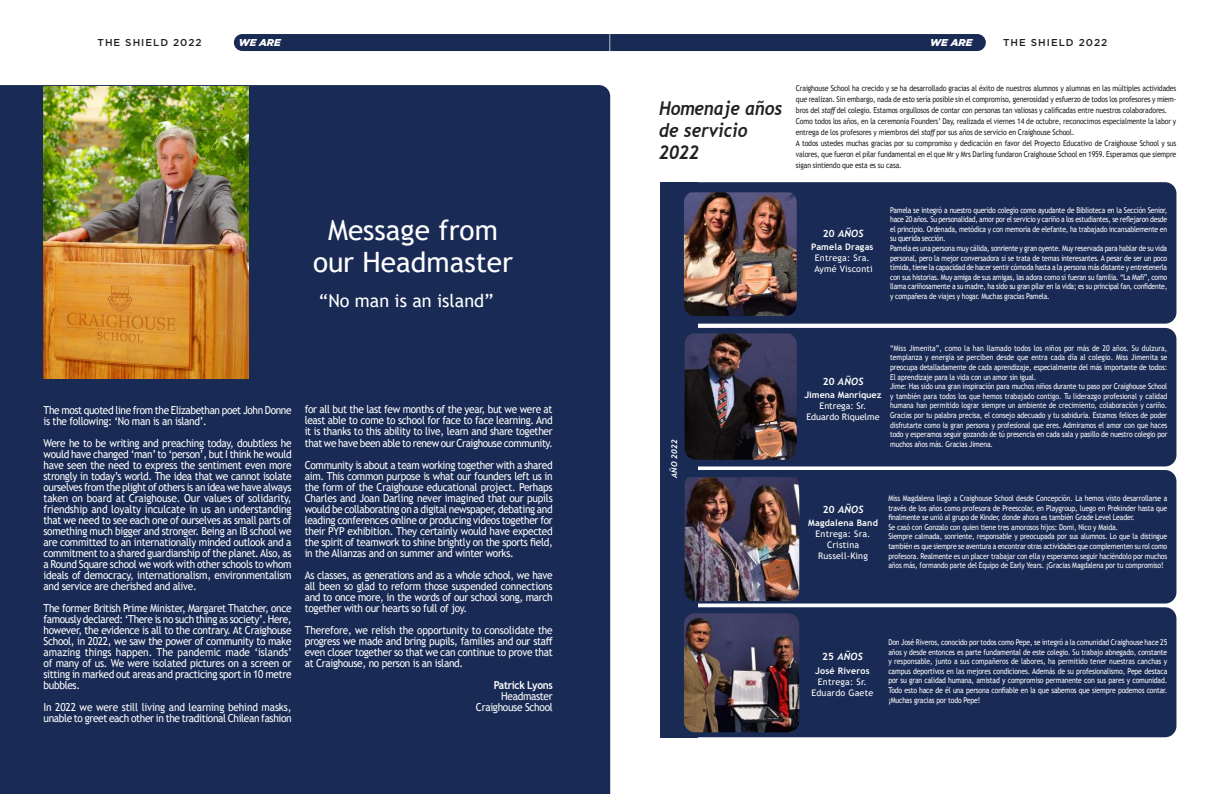
<style>
.page{position:relative;width:1219px;height:794px;background:#fff}
.page>*{position:absolute;margin:0;border:0;box-sizing:border-box;transform-origin:0 0}
.t1{font:28px/32px "Trebuchet MS";color:#fff;text-align:center}
.t2{font:italic 700 19px/22px "Trebuchet";color:#231f20;scale:.9 1}
.t3{font:18px "Trebuchet MS";color:#fff}
.t4{font:11px/11px "Trebuchet MS";letter-spacing:-.03em;color:#fff;text-align:justify;scale:.92 1}
.t5{font:700 11px "Trebuchet MS";letter-spacing:-.03em;color:#fff;scale:.92 1}
.t6{font:500 10px "Gotham";letter-spacing:.1em;color:#231f20}
.t7{font:italic 700 10px "Trebuchet";letter-spacing:.02em;color:#fff}
.t8{font:italic 900 10px "Gotham";color:#fff}
.t9{font:9px/11px "Trebuchet MS";letter-spacing:.02em;color:#fff;text-align:center}
.t10{font:700 9px "Trebuchet MS";letter-spacing:.02em;color:#fff}
.t11{font:9px/11px "Trebuchet MS";color:#fff;text-align:center}
.t12{font:700 9px "Trebuchet MS";color:#fff}
.t13{font:8px/9.6px "Trebuchet MS";letter-spacing:-.02em;color:#fff;scale:.86 1}
.t14{font:8px/11px "Trebuchet MS";letter-spacing:-.02em;color:#231f20;scale:.87 1}
.t15{font:italic 700 8px "Trebuchet";color:#fff}
.s1{font-style:italic}
.s2{font-family:"Trebuchet MS";font-style:normal}
</style>
<div class="page">
<div style="left:234px;top:34px;width:752px;height:17px;background:#192a54"></div>
<div style="left:0;top:85px;width:610px;height:709px;background:#192a54"></div>
<img style="left:44px;top:87px;width:205px;height:291px">
<div style="left:661px;top:182px;width:37px;height:555px;background:#192a54"></div>
<div style="left:682px;top:328px;width:494px;height:138px;background:#192a54;border-radius:11px"></div>
<div style="left:682px;top:470px;width:494px;height:133px;background:#192a54;border-radius:11px"></div>
<div style="left:682px;top:607px;width:494px;height:130px;background:#192a54;border-radius:11px"></div>
<div style="left:682px;top:182px;width:494px;height:142px;background:#192a54;border-radius:11px"></div>
<img style="left:684px;top:192px;width:113px;height:124px">
<img style="left:685px;top:333px;width:112px;height:127px">
<img style="left:685px;top:477px;width:114px;height:124px">
<img style="left:684px;top:613px;width:115px;height:119px">
<p class="t6" style="left:98px;top:38px;width:106px">THE SHIELD 2022</p>
<p class="t8" style="left:239px;top:38px;width:44px">WE ARE</p>
<p class="t8" style="left:930px;top:38px;width:44px">WE ARE</p>
<p class="t6" style="left:1003px;top:38px;width:106px">THE SHIELD 2022</p>
<h1 class="t1" style="left:313px;top:216px;width:202px">Message from our Headmaster</h1>
<h3 class="t3" style="left:319px;top:292px;width:176px">“No man is an island”</h3>
<h3 class="t4" style="left:44px;top:404px;width:271px">The most quoted line from the Elizabethan poet John Donne is the following: ‘No man is an island’.</h3>
<p class="t4" style="left:44px;top:438px;width:271px">Were he to be writing and preaching today, doubtless he would have changed ‘man’ to ‘person’, but I think he would have seen the need to express the sentiment even more strongly in today’s world. The idea that we cannot isolate ourselves from the plight of others is an idea we have always taken on board at Craighouse. Our values of solidarity, friendship and loyalty inculcate in us an understanding that we need to see each one of ourselves as small parts of something much bigger and stronger. Being an IB school we are committed to an internationally minded outlook and a commitment to a shared guardianship of the planet. Also, as a Round Square school we work with other schools to whom ideals of democracy, internationalism, environmentalism and service are cherished and alive.</p>
<p class="t4" style="left:44px;top:603px;width:272px">The former British Prime Minister, Margaret Thatcher, once famously declared: ‘There is no such thing as society’. Here, however, the evidence is all to the contrary. At Craighouse School, in 2022, we saw the power of community to make amazing things happen. The pandemic made ‘islands’ of many of us. We were isolated pictures on a screen or sitting in marked out areas and practicing sport in 10 metre bubbles.</p>
<h3 class="t4" style="left:44px;top:702px;width:271px">In 2022 we were still living and learning behind masks, unable to greet each other in the traditional Chilean fashion</h3>
<h3 class="t4" style="left:305px;top:405px;width:271px">for all but the last few months of the year, but we were at least able to come to school for face to face learning. And it is thanks to this ability to live, learn and share together that we have been able to renew our Craighouse community.</h3>
<p class="t4" style="left:305px;top:460px;width:271px">Community is about a team working together with a shared aim. This common purpose is what our founders left us in the form of the Craighouse educational project. Perhaps Charles and Joan Darling never imagined that our pupils would be collaborating on a digital newspaper, debating and leading conferences online or producing videos together for their PYP exhibition. They certainly would have expected the spirit of teamwork to shine brightly on the sports 昀椀eld, in the Alianzas and on summer and winter works.</p>
<h3 class="t4" style="left:305px;top:570px;width:271px">As classes, as generations and as a whole school, we have all been so glad to reform those suspended connections and to once more, in the words of our school song, march together with our hearts so full of joy.</h3>
<h3 class="t4" style="left:305px;top:625px;width:271px">Therefore, we relish the opportunity to consolidate the progress we made and bring pupils, families and our sta昀昀even closer together so that we can continue to prove that at Craighouse, no person is an island.</h3>
<h3 class="t5" style="left:494px;top:679px;width:66px">Patrick Lyons</h3>
<h3 class="t4" style="left:476px;top:691px;width:85px;text-align:right">Headmaster<br>Craighouse School</h3>
<h2 class="t2" style="left:659px;top:97px;width:138px">Homenaje años de servicio<br>2022</h2>
<p class="t14" style="left:796px;top:83px;width:439px">Craighouse School ha crecido y se ha desarrollado gracias al éxito de nuestros alumnos y alumnas en las múltiples actividades que realizan. Sin embargo, nada de esto sería posible sin el compromiso, generosidad y esfuerzo de todos los profesores y miem&shy;bros del <span class="s1">sta昀昀</span> del colegio. Estamos orgullosos de contar con personas tan valiosas y cali昀椀cadas entre nuestros colaboradores.<br>Como todos los años, en la ceremonia Founders’ Day, realizada el viernes 14 de octubre, reconocimos especialmente la labor y entrega de los profesores y miembros del <span class="s1">sta昀昀</span> por sus años de servicio en Craighouse School.<br>A todos ustedes muchas gracias por su compromiso y dedicación en favor del Proyecto Educativo de Craighouse School y sus valores, que fueron el pilar fundamental en el que Mr y Mrs Darling fundaron Craighouse School en 1959. Esperamos que siempre sigan sintiendo que esta es su casa.</p>
<p class="t7" style="left:823px;top:228px;width:42px"><span class="s2">20</span> AÑOS</p>
<p class="t10" style="left:811px;top:242px;width:64px">Pamela Dragas</p>
<p class="t9" style="left:814px;top:253px;width:60px;text-align:left">Entrega: Sra.<br>Aymé Visconti</p>
<p class="t13" style="left:890px;top:205px;width:324px">Pamela se integró a nuestro querido colegio como ayudante de Biblioteca en la Sección Senior, hace 20 años. Su personalidad, amor por el servicio y cariño a los estudiantes, se re昀氀ejaron desde el principio. Ordenada, metódica y con memoria de elefante, ha trabajado incansablemente en su querida sección.<br>Pamela es una persona muy cálida, sonriente y gran oyente. Muy reservada para hablar de su vida personal, pero la mejor conversadora si se trata de temas interesantes. A pesar de ser un poco tímida, tiene la capacidad de hacer sentir cómoda hasta a la persona más distante y entretenerla con sus historias. Muy amiga de sus amigas, las adora como si fueran su familia. “La Ma昀椀”, como llama cariñosamente a su madre, ha sido su gran pilar en la vida; es su principal fan, con昀椀dente, y compañera de viajes y hogar. Muchas gracias Pamela.</p>
<p class="t15" style="left:669px;top:478px;width:40px;rotate:-90deg">AÑO 2022</p>
<p class="t7" style="left:823px;top:376px;width:42px"><span class="s2">20</span> AÑOS</p>
<p class="t12" style="left:804px;top:390px;width:79px">Jimena Manríquez</p>
<p class="t11" style="left:806px;top:400px;width:75px">Entrega: Sr.<br>Eduardo Riquelme</p>
<p class="t13" style="left:890px;top:343px;width:324px">“Miss Jimenita”, como la han llamado todos los niños por más de 20 años. Su dulzura, templanza y energía se perciben desde que entra cada día al colegio. Miss Jimenita se preocupa detalladamente de cada aprendizaje, especialmente del más importante de todos:<br>El aprendizaje para la vida con un amor sin igual.<br>Jime: Has sido una gran inspiración para muchos niños durante tu paso por Craighouse School y también para todos los que hemos trabajado contigo. Tu liderazgo profesional y calidad humana han permitido lograr siempre un ambiente de crecimiento, colaboración y cariño.<br>Gracias por tu palabra precisa, el consejo adecuado y tu sabiduría. Estamos felices de poder disfrutarte como la gran persona y profesional que eres. Admiramos el amor con que haces todo y esperamos seguir gozando de tú presencia en cada sala y pasillo de nuestro colegio por muchos años más. Gracias Jimena.</p>
<p class="t7" style="left:823px;top:503px;width:42px"><span class="s2">20</span> AÑOS</p>
<p class="t10" style="left:808px;top:518px;width:71px">Magdalena Band</p>
<p class="t9" style="left:816px;top:529px;width:56px">Entrega: Sra.<br>Cristina<br>Russell-King</p>
<p class="t13" style="left:888px;top:494px;width:326px">Miss Magdalena llegó a Craighouse School desde Concepción. La hemos visto desarrollarse a través de los años como profesora de Preescolar, en Playgroup, luego en Prekinder hasta que昀椀nalmente se unió al grupo de Kinder, donde ahora es también Grade Level Leader.<br>Se casó con Gonzalo con quien tiene tres amorosos hijos: Domi, Nico y Maida.<br>Siempre calmada, sonriente, responsable y preocupada por sus alumnos. Lo que la distingue también es que siempre se aventura a encontrar otras actividades que complementen su rol como profesora. Realmente es un placer trabajar con ella y esperamos seguir haciéndolo por muchos años más, formando parte del Equipo de Early Years. ¡Gracias Magdalena por tu compromiso!</p>
<p class="t7" style="left:822px;top:650px;width:42px"><span class="s2">25</span> AÑOS</p>
<p class="t10" style="left:815px;top:666px;width:56px">José Riveros</p>
<p class="t9" style="left:811px;top:676px;width:63px">Entrega: Sr.<br>Eduardo Gaete</p>
<p class="t13" style="left:888px;top:637px;width:326px;text-align:justify">Don José Riveros, conocido por todos como Pepe, se integró a la comunidad Craighouse hace 25 años y desde entonces es parte fundamental de este colegio. Su trabajo abnegado, constante y responsable, junto a sus compañeros de labores, ha permitido tener nuestras canchas y campus deportivos en las mejores condiciones. Además de su profesionalismo, Pepe destaca por su gran calidad humana, amistad y compromiso permanente con sus pares y comunidad.<br>Todo esto hace de él una persona con昀椀able en la que sabemos que siempre podemos contar. ¡Muchas gracias por todo Pepe!</p>
</div>
